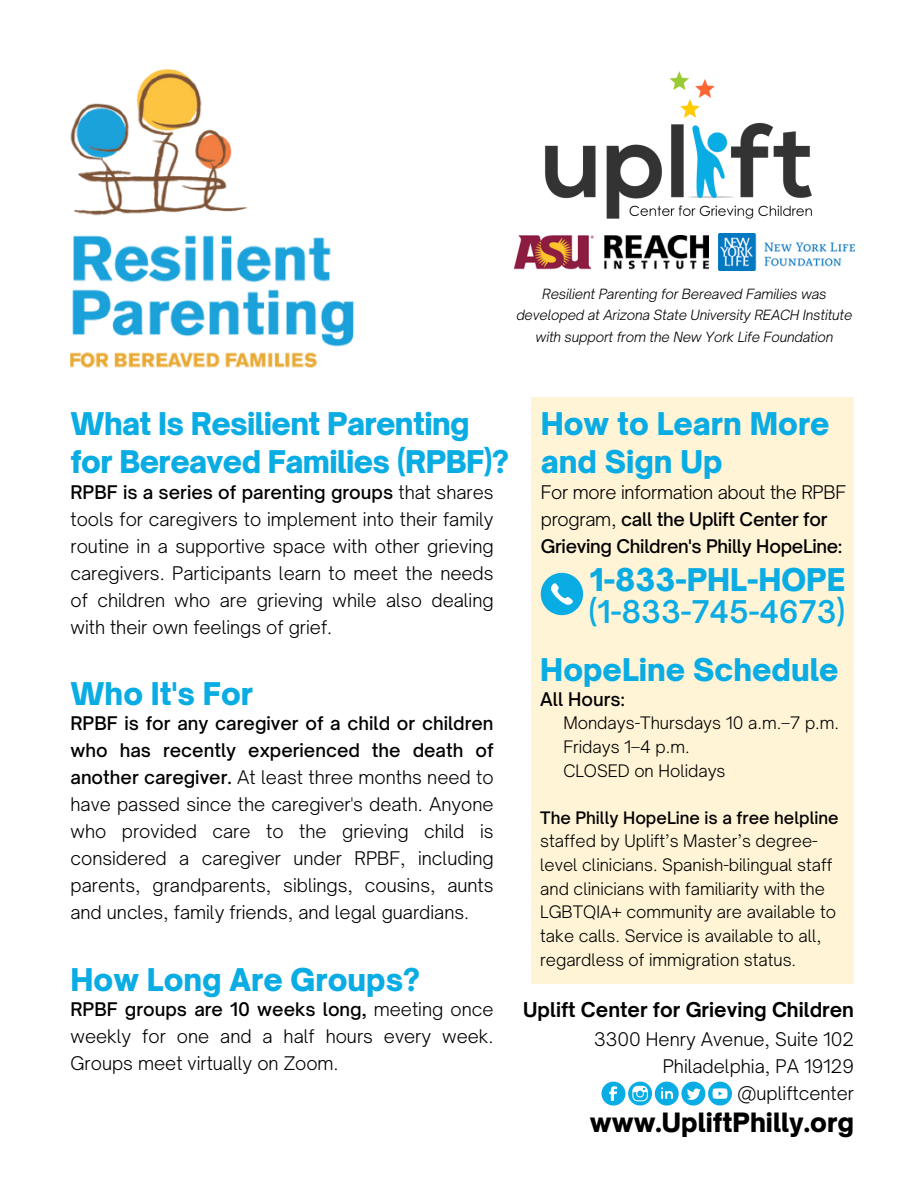
<style>
.page{position:relative;width:918px;height:1188px;background:#fff}
.page>*{position:absolute;margin:0;border:0;box-sizing:border-box;transform-origin:0 0}
.t1{font:900 30px/38.2px "Open Sauce One";color:#0aace4}
.t2{font:900 30px/38.2px "Open Sauce One";letter-spacing:-.02em;color:#0aace4}
.t3{font:600 30px "Open Sauce One";color:#0aace4}
.t4{font:900 25.5px "Open Sauce One";color:#000}
.t5{font:700 19.5px "Open Sauce One";color:#000}
.t6{font:300 18px/27px "Open Sauce One";color:#000;text-align:justify}
.t7{font:500 18px/27px "Open Sauce One";letter-spacing:-.015em;color:#000}
.t8{font:300 16.5px/23.7px "Open Sauce One";color:#000}
.t9{font:italic 300 13.5px/21.3px "Open Sauce One";letter-spacing:-.01em;color:#000;text-align:center}
.s1{font-weight:500}
.s2{font-weight:300}
</style>
<div class="page">
<div style="left:531px;top:397px;width:323px;height:587px;background:#fff4d6"></div>
<img style="left:71px;top:69px;width:283px;height:299px">
<img style="left:545px;top:71px;width:267px;height:148px">
<img style="left:515px;top:235px;width:193px;height:34px">
<img style="left:718px;top:234px;width:136px;height:37px">
<svg style="left:601px;top:1082px;width:131px;height:23px"></svg>
<svg style="left:541px;top:573px;width:42px;height:42px"></svg>
<p class="t9" style="left:516px;top:283px;width:338px">Resilient Parenting for Bereaved Families was developed at Arizona State University REACH Institute with support from the New York Life Foundation</p>
<p class="t2" style="left:71px;top:404px;width:440px">What Is Resilient Parenting for Bereaved Families (RPBF)?</p>
<p class="t6" style="left:71px;top:479px;width:425px"><span class="s1">RPBF is a series of parenting groups</span> that shares tools for caregivers to implement into their family routine in a supportive space with other grieving caregivers. Participants learn to meet the needs of children who are grieving while also dealing with their own feelings of grief.</p>
<p class="t1" style="left:71px;top:674px;width:184px">Who It's For</p>
<p class="t6" style="left:71px;top:709px;width:425px"><span class="s1">RPBF is for any caregiver of a child or children who has recently experienced the death of another caregiver.</span> At least three months need to have passed since the caregiver's death. Anyone who provided care to the grieving child is considered a caregiver under RPBF, including parents, grandparents, siblings, cousins, aunts and uncles, family friends, and legal guardians.</p>
<p class="t1" style="left:71px;top:961px;width:351px">How Long Are Groups?</p>
<p class="t6" style="left:71px;top:995px;width:425px"><span class="s1">RPBF groups are 10 weeks long,</span> meeting once weekly for one and a half hours every week.<br>Groups meet virtually on Zoom.</p>
<p class="t1" style="left:541px;top:404px;width:290px">How to Learn More and Sign Up</p>
<p class="t7" style="left:541px;top:479px;width:307px"><span class="s2">For more information about the RPBF program,</span> call the Uplift Center for<br>Grieving Children's Philly HopeLine:</p>
<p class="t1" style="left:590px;top:560px;width:257px">1-833-PHL-HOPE</p>
<p class="t3" style="left:588px;top:593px;width:259px">(1-833-745-4673)</p>
<p class="t1" style="left:540px;top:650px;width:300px">HopeLine Schedule</p>
<p class="t7" style="left:540px;top:685px;width:86px">All Hours:</p>
<p class="t8" style="left:563px;top:711px;width:277px">Mondays-Thursdays 10 a.m.–7 p.m.</p>
<p class="t8" style="left:563px;top:735px;width:128px">Fridays 1–4 p.m.</p>
<p class="t8" style="left:563px;top:758px;width:164px">CLOSED on Holidays</p>
<p class="t8" style="left:540px;top:806px;width:300px"><span class="s1">The Philly HopeLine is a free helpline </span>staffed by Uplift’s Master’s degree&shy;level clinicians. Spanish-bilingual staff and clinicians with familiarity with the LGBTQIA+ community are available to take calls. Service is available to all, regardless of immigration status.</p>
<p class="t5" style="left:523px;top:998px;width:332px">Uplift Center for Grieving Children</p>
<p class="t6" style="left:594px;top:1025px;width:261px">3300 Henry Avenue, Suite 102</p>
<p class="t6" style="left:663px;top:1052px;width:193px">Philadelphia, PA 19129</p>
<p class="t6" style="left:738px;top:1079px;width:118px">@upliftcenter</p>
<p class="t4" style="left:590px;top:1106px;width:266px">www.UpliftPhilly.org</p>
</div>
